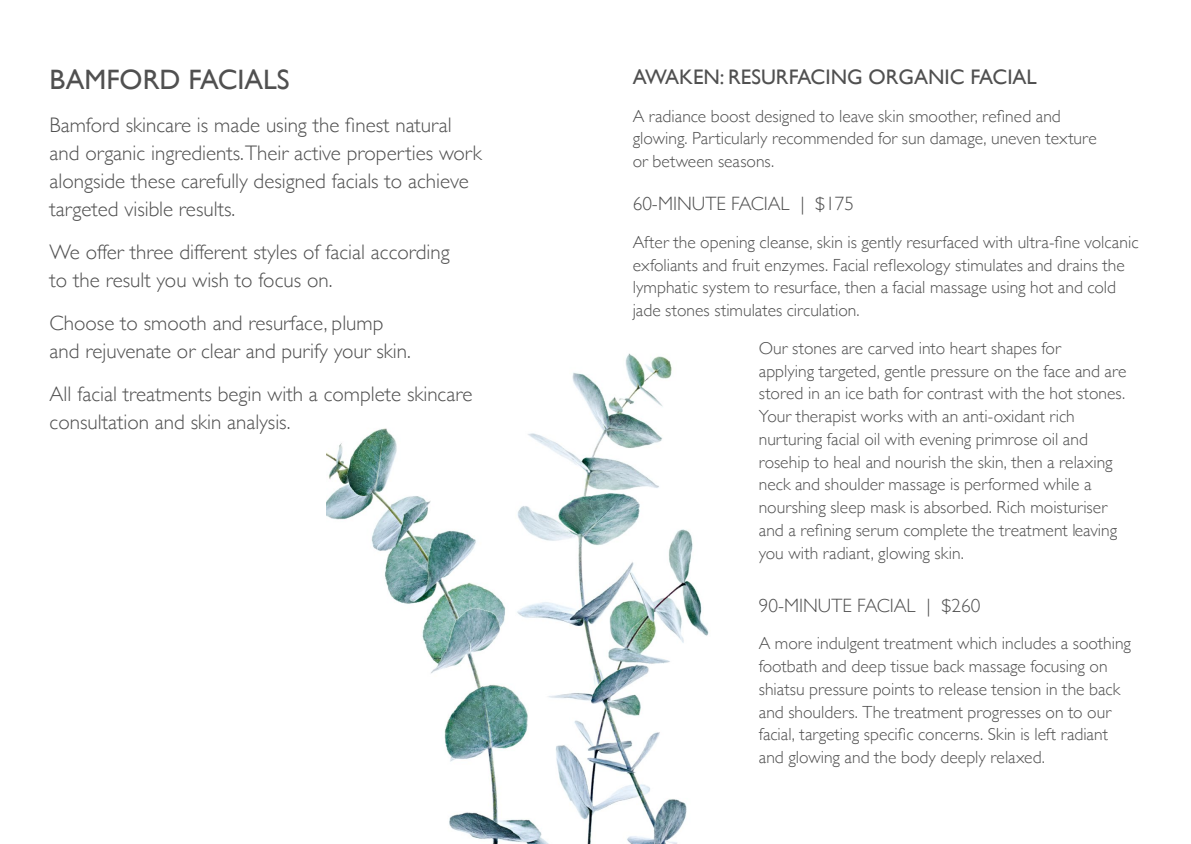
<style>
.page{position:relative;width:1191px;height:844px;background:#fff}
.page>*{position:absolute;margin:0;border:0;box-sizing:border-box;transform-origin:0 0}
.t1{font:28px "Gill Sans";color:#505050}
.t2{font:300 21px/28px "Gill Sans";color:#505050}
.t3{font:21px "Gill Sans";color:#505050}
.t4{font:300 19.25px "Gill Sans";color:#505050}
.t5{font:300 17.5px/22.8px "Gill Sans";color:#505050}
</style>
<div class="page">
<img style="left:327px;top:353px;width:382px;height:490px">
<h1 class="t1" style="left:50px;top:63px;width:242px">BAMFORD FACIALS</h1>
<p class="t2" style="left:50px;top:110px;width:433px">Bamford skincare is made using the finest natural and organic ingredients.Their active properties work alongside these carefully designed facials to achieve targeted visible results.</p>
<p class="t2" style="left:50px;top:237px;width:402px">We offer three different styles of facial according to the result you wish to focus on.</p>
<p class="t2" style="left:50px;top:308px;width:363px">Choose to smooth and resurface, plump and rejuvenate or clear and purify your skin.</p>
<p class="t2" style="left:50px;top:378px;width:424px">All facial treatments begin with a complete skincare consultation and skin analysis.</p>
<p class="t3" style="left:632px;top:64px;width:406px">AWAKEN: RESURFACING ORGANIC FACIAL</p>
<p class="t5" style="left:632px;top:104px;width:465px">A radiance boost designed to leave skin smoother, refined and glowing. Particularly recommended for sun damage, uneven texture or between seasons.</p>
<p class="t4" style="left:632px;top:188px;width:223px">60-MINUTE FACIAL | $175</p>
<p class="t5" style="left:632px;top:230px;width:507px">After the opening cleanse, skin is gently resurfaced with ultra-fine volcanic exfoliants and fruit enzymes. Facial reflexology stimulates and drains the lymphatic system to resurface, then a facial massage using hot and cold jade stones stimulates circulation.</p>
<p class="t5" style="left:758px;top:336px;width:369px">Our stones are carved into heart shapes for<br>applying targeted, gentle pressure on the face and are stored in an ice bath for contrast with the hot stones.<br>Your therapist works with an anti-oxidant rich nurturing facial oil with evening primrose oil and rosehip to heal and nourish the skin, then a relaxing neck and shoulder massage is performed while a nourshing sleep mask is absorbed. Rich moisturiser and a refining serum complete the treatment leaving you with radiant, glowing skin.</p>
<p class="t4" style="left:758px;top:590px;width:223px">90-MINUTE FACIAL | $260</p>
<p class="t5" style="left:758px;top:631px;width:374px">A more indulgent treatment which includes a soothing footbath and deep tissue back massage focusing on shiatsu pressure points to release tension in the back and shoulders. The treatment progresses on to our facial, targeting specific concerns. Skin is left radiant and glowing and the body deeply relaxed.</p>
</div>
